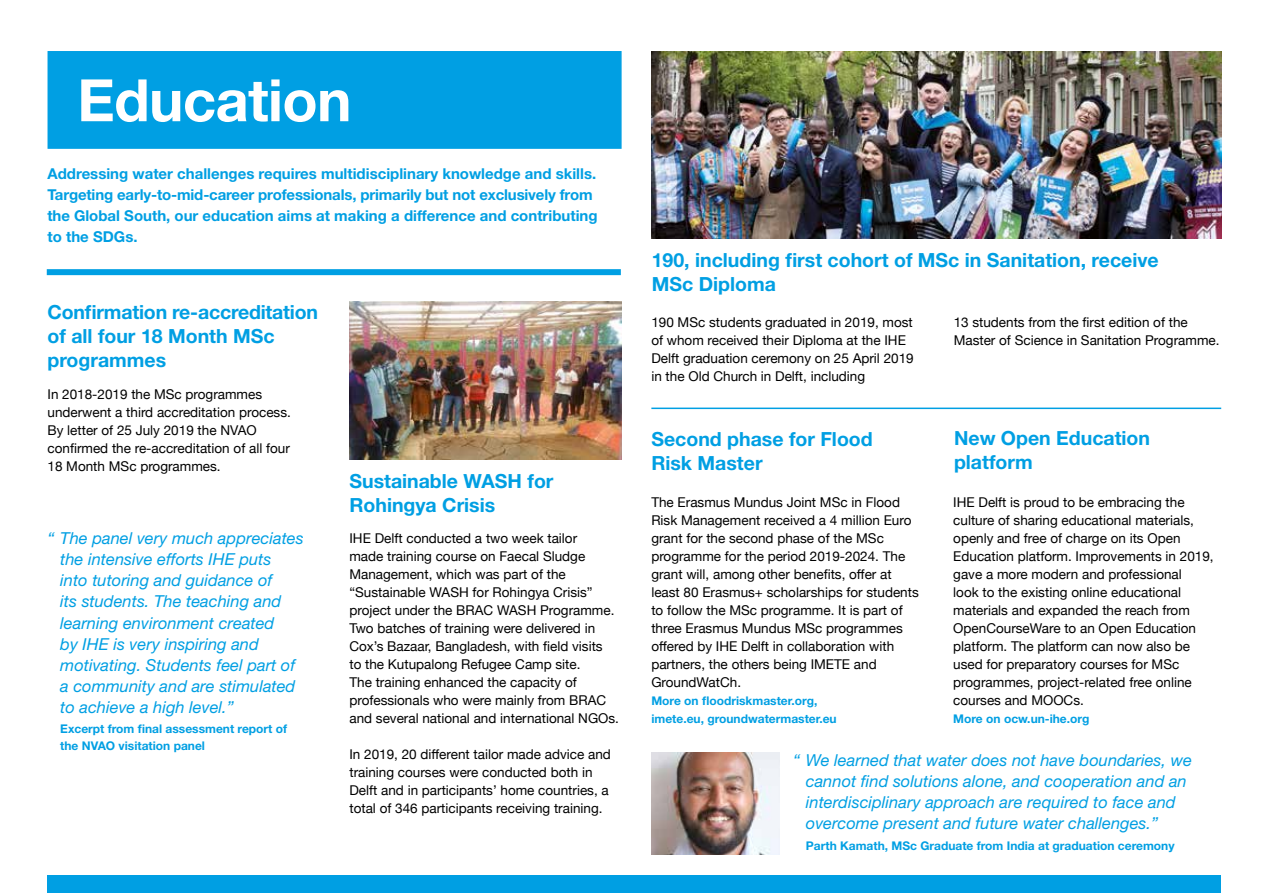
<style>
.page{position:relative;width:1263px;height:893px;background:#fff}
.page>*{position:absolute;margin:0;border:0;box-sizing:border-box;transform-origin:0 0}
.t1{font:700 58.5px "Helvetica Neue";letter-spacing:-.01em;color:#fff}
.t2{font:700 19.5px/24px "Helvetica Neue";color:#009fe3}
.t3{font:italic 16.5px/21px "Helvetica Neue";color:#009fe3}
.t4{font:700 15px/21px "Helvetica Neue";color:#009fe3}
.t5{font:13.5px/18px "Helvetica Neue";color:#000}
.t6{font:700 12px/16.5px "Helvetica Neue";color:#009fe3}
</style>
<div class="page">
<div style="left:47px;top:876px;width:1173px;height:17px;background:#009fe3"></div>
<div style="left:48px;top:51px;width:574px;height:98px;background:#009fe3;border:2px solid #009fe3"></div>
<img style="left:651px;top:51px;width:570px;height:187px">
<img style="left:349px;top:302px;width:273px;height:157px">
<div style="left:47px;top:269px;width:574px;height:6px;background:#009fe3"></div>
<hr style="left:651px;top:408px;width:570px;height:1px;background:#009fe3">
<img style="left:652px;top:753px;width:127px;height:102px">
<h1 class="t1" style="left:77px;top:64px;width:276px">Education</h1>
<p class="t4" style="left:48px;top:163px;width:552px">Addressing water challenges requires multidisciplinary knowledge and skills.<br>Targeting early-to-mid-career professionals, primarily but not exclusively from the Global South, our education aims at making a difference and contributing to the SDGs.</p>
<h2 class="t2" style="left:48px;top:299px;width:272px">Confirmation re-accreditation of all four 18 Month MSc programmes</h2>
<p class="t5" style="left:48px;top:386px;width:245px">In 2018-2019 the MSc programmes underwent a third accreditation process.<br>By letter of 25 July 2019 the NVAO confirmed the re-accreditation of all four 18 Month MSc programmes.</p>
<p class="t3" style="left:60px;top:528px;width:245px;text-indent:-13px">“ The panel very much appreciates the intensive efforts IHE puts<br>into tutoring and guidance of<br>its students. The teaching and learning environment created<br>by IHE is very inspiring and motivating. Students feel part of a community and are stimulated to achieve a high level.”</p>
<p class="t6" style="left:60px;top:721px;width:228px">Excerpt from final assessment report of the NVAO visitation panel</p>
<h2 class="t2" style="left:349px;top:469px;width:206px">Sustainable WASH for<br>Rohingya Crisis</h2>
<p class="t5" style="left:349px;top:530px;width:271px">IHE Delft conducted a two week tailor<br>made training course on Faecal Sludge Management, which was part of the “Sustainable WASH for Rohingya Crisis” project under the BRAC WASH Programme.<br>Two batches of training were delivered in Cox’s Bazaar, Bangladesh, with field visits<br>to the Kutupalong Refugee Camp site.<br>The training enhanced the capacity of professionals who were mainly from BRAC and several national and international NGOs.</p>
<p class="t5" style="left:349px;top:746px;width:263px">In 2019, 20 different tailor made advice and training courses were conducted both in Delft and in participants’ home countries, a total of 346 participants receiving training.</p>
<h2 class="t2" style="left:652px;top:248px;width:509px">190, including first cohort of MSc in Sanitation, receive<br>MSc Diploma</h2>
<p class="t5" style="left:651px;top:314px;width:264px">190 MSc students graduated in 2019, most of whom received their Diploma at the IHE Delft graduation ceremony on 25 April 2019 in the Old Church in Delft, including</p>
<h2 class="t2" style="left:651px;top:427px;width:223px">Second phase for Flood<br>Risk Master</h2>
<p class="t5" style="left:651px;top:494px;width:269px">The Erasmus Mundus Joint MSc in Flood Risk Management received a 4 million Euro grant for the second phase of the MSc programme for the period 2019-2024. The grant will, among other benefits, offer at least 80 Erasmus+ scholarships for students to follow the MSc programme. It is part of three Erasmus Mundus MSc programmes offered by IHE Delft in collaboration with partners, the others being IMETE and GroundWatCh.</p>
<p class="t6" style="left:651px;top:692px;width:187px;line-height:18px">More on floodriskmaster.org, imete.eu, groundwatermaster.eu</p>
<p class="t5" style="left:954px;top:314px;width:267px">13 students from the first edition of the<br>Master of Science in Sanitation Programme.</p>
<h2 class="t2" style="left:954px;top:425px;width:198px">New Open Education platform</h2>
<p class="t5" style="left:953px;top:494px;width:262px">IHE Delft is proud to be embracing the culture of sharing educational materials, openly and free of charge on its Open Education platform. Improvements in 2019, gave a more modern and professional<br>look to the existing online educational materials and expanded the reach from OpenCourseWare to an Open Education platform. The platform can now also be used for preparatory courses for MSc programmes, project-related free online courses and MOOCs.</p>
<p class="t6" style="left:953px;top:710px;width:138px">More on ocw.un-ihe.org</p>
<p class="t3" style="left:806px;top:749px;width:388px;text-indent:-13px">“ We learned that water does not have boundaries, we cannot find solutions alone, and cooperation and an interdisciplinary approach are required to face and overcome present and future water challenges.”</p>
<p class="t6" style="left:806px;top:837px;width:370px">Parth Kamath, MSc Graduate from India at graduation ceremony</p>
</div>
